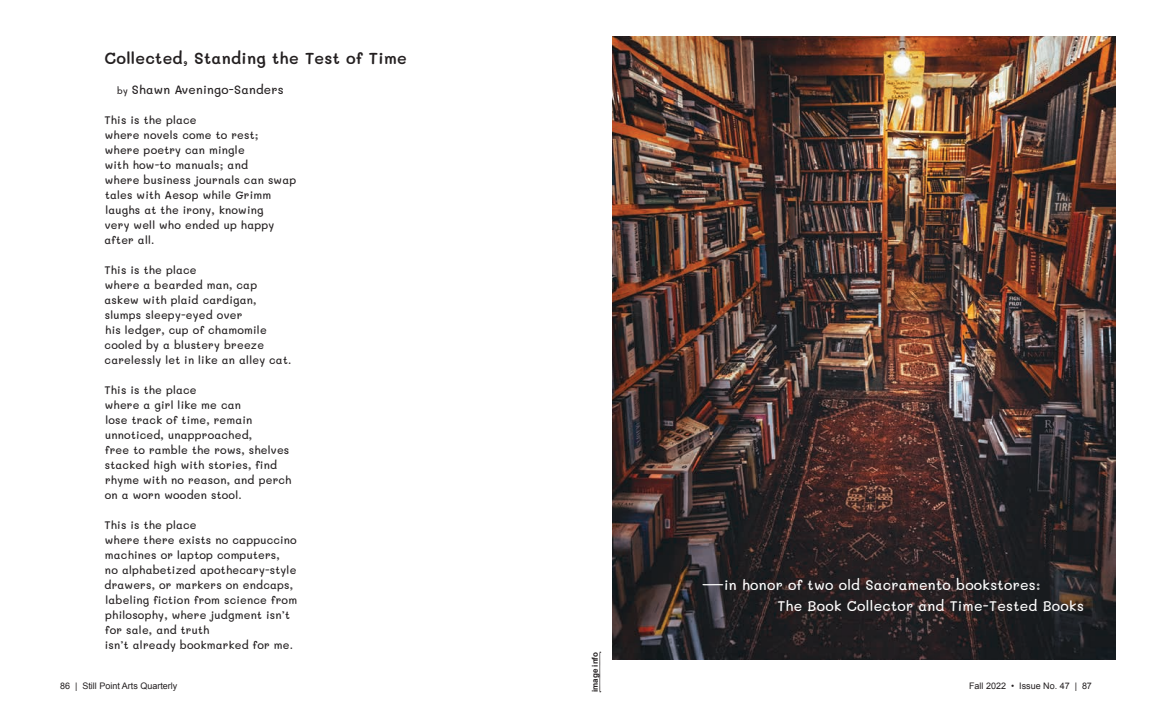
<style>
.page{position:relative;width:1152px;height:720px;background:#fff}
.page>*{position:absolute;margin:0;border:0;box-sizing:border-box;transform-origin:0 0}
.genre{font:600 16px "Mali";letter-spacing:.02em;color:#231f20}
.genre-2{font:500 14px "Mali";letter-spacing:.02em;color:#fff}
.genre-3{font:500 12px "Mali";letter-spacing:.02em;color:#231f20}
.genre-4{font:500 11px "Mali";letter-spacing:.02em;color:#231f20}
.t1{font:9px "Arial";color:#231f20}
.button{font:700 8px "Arial";color:#231f20}
.s1{font-size:9px}
</style>
<div class="page">
<img style="left:612px;top:36px;width:504px;height:624px">
<svg style="left:600px;top:652px;width:1px;height:41px"></svg>
<p class="genre" style="left:104px;top:49px;width:304px">Collected, Standing the Test of Time</p>
<p class="genre-3" style="left:117px;top:83px;width:168px"><span class="s1">by</span> Shawn Aveningo-Sanders</p>
<p class="genre-4" style="left:104px;top:114px;width:94px">This is the place</p>
<p class="genre-4" style="left:105px;top:129px;width:155px">where novels come to rest;</p>
<p class="genre-4" style="left:105px;top:144px;width:141px">where poetry can mingle</p>
<p class="genre-4" style="left:105px;top:159px;width:145px">with how-to manuals; and</p>
<p class="genre-4" style="left:105px;top:174px;width:193px">where business journals can swap</p>
<p class="genre-4" style="left:105px;top:189px;width:168px">tales with Aesop while Grimm</p>
<p class="genre-4" style="left:105px;top:204px;width:160px">laughs at the irony, knowing</p>
<p class="genre-4" style="left:105px;top:219px;width:171px">very well who ended up happy</p>
<p class="genre-4" style="left:105px;top:234px;width:51px">after all.</p>
<p class="genre-4" style="left:104px;top:264px;width:94px">This is the place</p>
<p class="genre-4" style="left:105px;top:279px;width:154px">where a bearded man, cap</p>
<p class="genre-4" style="left:105px;top:294px;width:154px">askew with plaid cardigan,</p>
<p class="genre-4" style="left:105px;top:309px;width:139px">slumps sleepy-eyed over</p>
<p class="genre-4" style="left:105px;top:324px;width:163px">his ledger, cup of chamomile</p>
<p class="genre-4" style="left:105px;top:339px;width:161px">cooled by a blustery breeze</p>
<p class="genre-4" style="left:105px;top:354px;width:188px">carelessly let in like an alley cat.</p>
<p class="genre-4" style="left:104px;top:384px;width:94px">This is the place</p>
<p class="genre-4" style="left:105px;top:399px;width:138px">where a girl like me can</p>
<p class="genre-4" style="left:105px;top:414px;width:149px">lose track of time, remain</p>
<p class="genre-4" style="left:105px;top:429px;width:149px">unnoticed, unapproached,</p>
<p class="genre-4" style="left:105px;top:444px;width:186px">free to ramble the rows, shelves</p>
<p class="genre-4" style="left:105px;top:459px;width:174px">stacked high with stories, find</p>
<p class="genre-4" style="left:105px;top:474px;width:188px">rhyme with no reason, and perch</p>
<p class="genre-4" style="left:105px;top:489px;width:138px">on a worn wooden stool.</p>
<p class="genre-4" style="left:104px;top:519px;width:94px">This is the place</p>
<p class="genre-4" style="left:105px;top:534px;width:194px">where there exists no cappuccino</p>
<p class="genre-4" style="left:105px;top:549px;width:176px">machines or laptop computers,</p>
<p class="genre-4" style="left:105px;top:564px;width:193px">no alphabetized apothecary-style</p>
<p class="genre-4" style="left:105px;top:579px;width:190px">drawers, or markers on endcaps,</p>
<p class="genre-4" style="left:105px;top:594px;width:193px">labeling fiction from science from</p>
<p class="genre-4" style="left:105px;top:609px;width:186px">philosophy, where judgment isn’t</p>
<p class="genre-4" style="left:105px;top:624px;width:106px">for sale, and truth</p>
<p class="genre-4" style="left:105px;top:639px;width:190px">isn’t already bookmarked for me.</p>
<p class="genre-2" style="left:702px;top:577px;width:340px">—in honor of two old Sacramento bookstores:</p>
<p class="genre-2" style="left:777px;top:598px;width:308px">The Book Collector and Time-Tested Books</p>
<p class="button" style="left:590px;top:692px;width:42px;rotate:-90deg">image info</p>
<p class="t1" style="left:60px;top:680px;width:119px">86 | Still Point Arts Quarterly</p>
<p class="t1" style="left:969px;top:680px;width:124px">Fall 2022 • Issue No. 47 | 87</p>
</div>
